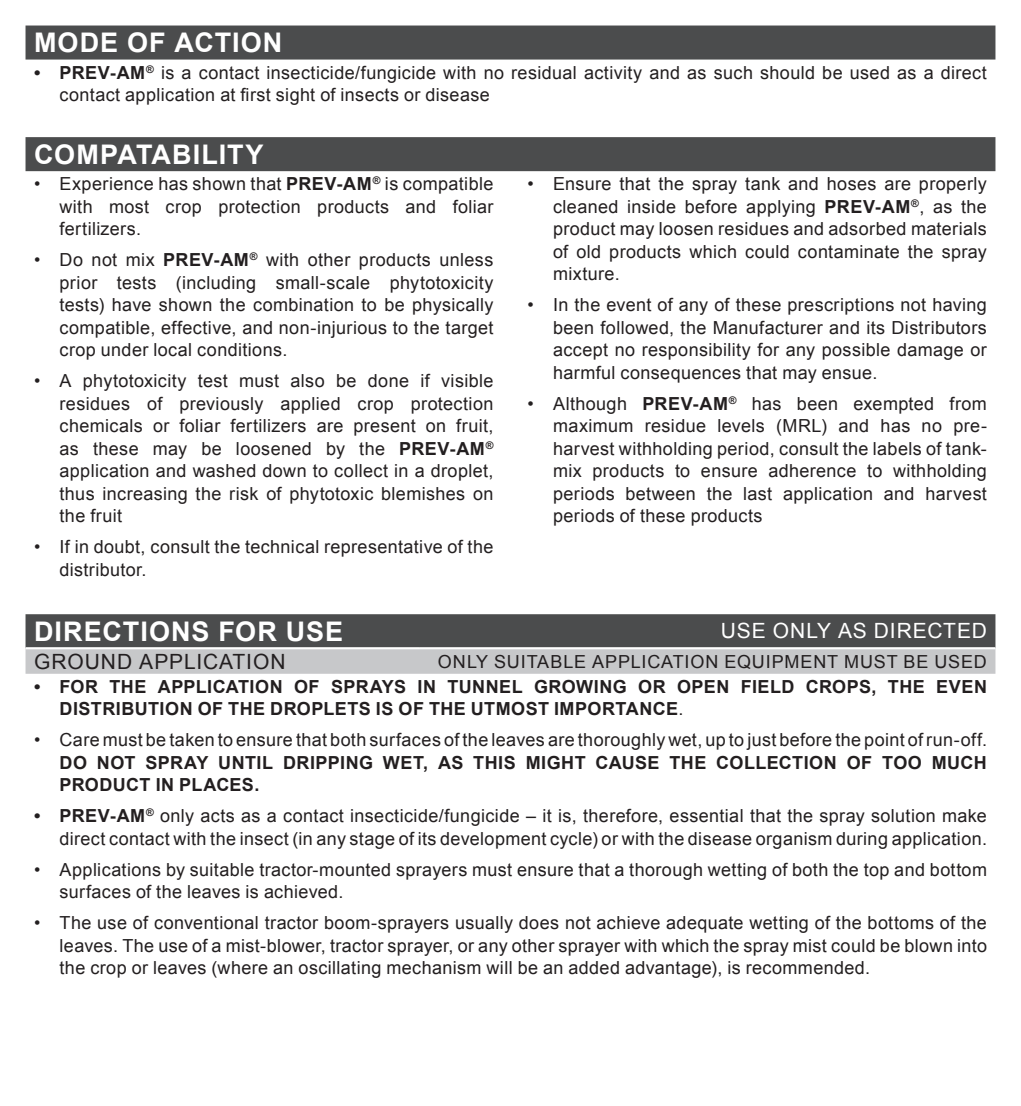
<style>
.page{position:relative;width:1021px;height:1106px;background:#fff}
.page>*{position:absolute;margin:0;border:0;box-sizing:border-box;transform-origin:0 0}
.TABLE___H1{font:700 27px "Arial";letter-spacing:.04em;color:#fff}
.TABLE___H1-2{font:21px "Arial";letter-spacing:.045em;color:#fff}
.TABLE___H1-3{font:21px "Arial";letter-spacing:.045em;color:#231f20}
.TABLE___H1-4{font:18px/22.5px "Arial";letter-spacing:.02em;color:#231f20;text-align:justify}
.t1{font:700 18px/22.5px "Arial";letter-spacing:.025em;color:#231f20}
.TABLE___H1-5{font:18px "Arial";letter-spacing:.045em;color:#231f20}
.s1{font-weight:700}
.s2{font-weight:400}
</style>
<div class="page">
<svg style="left:26px;top:614px;width:969px;height:59px;background:#808182"></svg>
<hr style="left:26px;top:647px;width:393px;height:2px;background:#fff">
<hr style="left:419px;top:647px;width:576px;height:2px;background:#fff">
<div style="left:26px;top:26px;width:969px;height:34px;background:#4b4c4d"></div>
<div style="left:26px;top:137px;width:969px;height:34px;background:#4b4c4d"></div>
<p class="TABLE___H1" style="left:34px;top:25px;width:250px">MODE OF ACTION</p>
<p class="TABLE___H1-4" style="left:60px;top:61px;width:928px;text-indent:-26px"><span class="s1">• PREV-AM</span><sup>®</sup> is a contact insecticide/fungicide with no residual activity and as such should be used as a direct contact application at first sight of insects or disease</p>
<p class="TABLE___H1" style="left:34px;top:137px;width:231px">COMPATABILITY</p>
<p class="TABLE___H1-4" style="left:60px;top:173px;width:435px;text-indent:-26px">• Experience has shown that <span class="s1">PREV-AM</span><sup>®</sup> is compatible with most crop protection products and foliar fertilizers.</p>
<p class="TABLE___H1-4" style="left:60px;top:249px;width:435px;text-indent:-26px">• Do not mix <span class="s1">PREV-AM</span><sup>®</sup> with other products unless prior tests (including small-scale phytotoxicity tests) have shown the combination to be physically compatible, effective, and non-injurious to the target crop under local conditions.</p>
<p class="TABLE___H1-4" style="left:60px;top:370px;width:435px;text-indent:-26px">• A phytotoxicity test must also be done if visible residues of previously applied crop protection chemicals or foliar fertilizers are present on fruit, as these may be loosened by the <span class="s1">PREV-AM</span><sup>® </sup>application and washed down to collect in a droplet, thus increasing the risk of phytotoxic blemishes on the fruit</p>
<p class="TABLE___H1-4" style="left:60px;top:536px;width:435px;text-indent:-26px">• If in doubt, consult the technical representative of the distributor.</p>
<p class="TABLE___H1-4" style="left:553px;top:173px;width:435px;text-indent:-26px">• Ensure that the spray tank and hoses are properly cleaned inside before applying <span class="s1">PREV-AM</span><sup>®</sup>, as the product may loosen residues and adsorbed materials of old products which could contaminate the spray mixture.</p>
<p class="TABLE___H1-4" style="left:553px;top:294px;width:435px;text-indent:-26px">• In the event of any of these prescriptions not having been followed, the Manufacturer and its Distributors accept no responsibility for any possible damage or harmful consequences that may ensue.</p>
<p class="TABLE___H1-4" style="left:553px;top:392px;width:435px;text-indent:-26px">• Although <span class="s1">PREV-AM</span><sup>®</sup> has been exempted from maximum residue levels (MRL) and has no pre&shy;harvest withholding period, consult the labels of tank&shy;mix products to ensure adherence to withholding periods between the last application and harvest periods of these products</p>
<p class="TABLE___H1" style="left:34px;top:613px;width:310px">DIRECTIONS FOR USE</p>
<p class="TABLE___H1-2" style="left:720px;top:617px;width:267px">USE ONLY AS DIRECTED</p>
<p class="TABLE___H1-3" style="left:34px;top:648px;width:253px">GROUND APPLICATION</p>
<p class="TABLE___H1-5" style="left:438px;top:650px;width:550px">ONLY SUITABLE APPLICATION EQUIPMENT MUST BE USED</p>
<p class="t1" style="left:60px;top:676px;width:928px;text-indent:-26px">• FOR THE APPLICATION OF SPRAYS IN TUNNEL GROWING OR OPEN FIELD CROPS, THE EVEN<br>DISTRIBUTION OF THE DROPLETS IS OF THE UTMOST IMPORTANCE<span class="s2">.</span></p>
<p class="TABLE___H1-4" style="left:60px;top:729px;width:928px;text-indent:-26px">• Care must be taken to ensure that both surfaces of the leaves are thoroughly wet, up to just before the point of run-off.<br><span class="s1">DO NOT SPRAY UNTIL DRIPPING WET, AS THIS MIGHT CAUSE THE COLLECTION OF TOO MUCH PRODUCT IN PLACES.</span></p>
<p class="TABLE___H1-4" style="left:34px;top:805px;width:954px;text-align:right"><span class="s1">• PREV-AM</span><sup>®</sup> only acts as a contact insecticide/fungicide – it is, therefore, essential that the spray solution make direct contact with the insect (in any stage of its development cycle) or with the disease organism during application.</p>
<p class="TABLE___H1-4" style="left:60px;top:858px;width:928px;text-indent:-26px">• Applications by suitable tractor-mounted sprayers must ensure that a thorough wetting of both the top and bottom surfaces of the leaves is achieved.</p>
<p class="TABLE___H1-4" style="left:60px;top:912px;width:928px;text-indent:-26px">• The use of conventional tractor boom-sprayers usually does not achieve adequate wetting of the bottoms of the leaves. The use of a mist-blower, tractor sprayer, or any other sprayer with which the spray mist could be blown into the crop or leaves (where an oscillating mechanism will be an added advantage), is recommended.</p>
</div>
